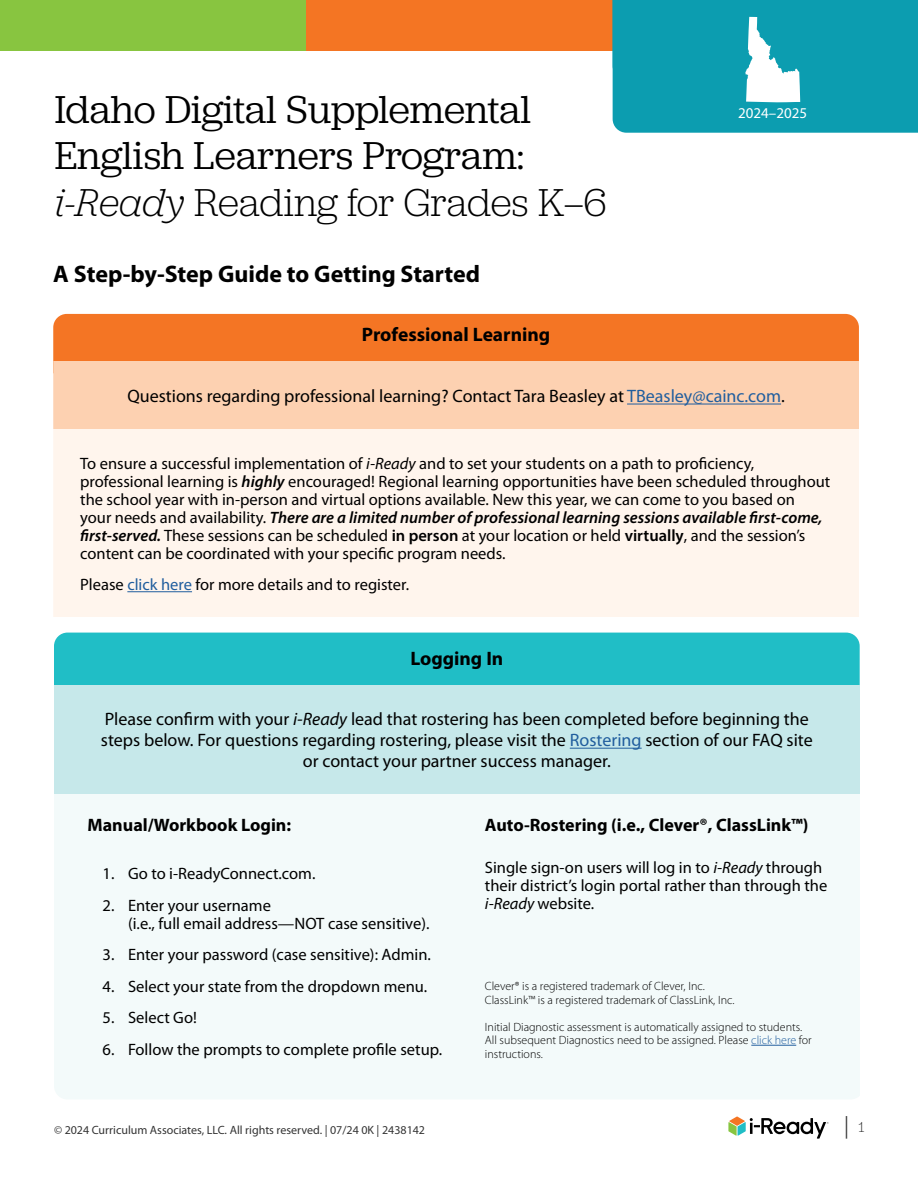
<style>
.page{position:relative;width:918px;height:1188px;background:#fff}
.page>*{position:absolute;margin:0;border:0;box-sizing:border-box;transform-origin:0 0}
.t1{font:40.5px/46.5px "Jubilat";letter-spacing:-.005em;color:#000}
.t2{font:300 27px "Jubilat";color:#000}
.t3{font:700 24px "Myriad Pro";color:#000}
.t4{font:700 19.5px "Myriad Pro";color:#000}
.t5{font:18px/21px "Myriad Pro";color:#000;text-align:center}
.t6{font:700 18px "Myriad Pro";color:#000}
.t7{font:16.5px/18px "Myriad Pro";color:#000}
.t8{font:15px "Myriad Pro";color:#fff}
.t9{font:300 12px/13.5px "Myriad Pro";color:#000}
.t10{font:12px "Myriad Pro";color:#000}
.s1{font-weight:300;font-style:italic}
.s2{font-weight:300}
.s3{color:#215e9e}
.s4{font-style:italic}
.s5{font-weight:600;font-style:italic}
.s6{font-weight:600}
.s7{font-size:15px}
</style>
<div class="page">
<svg style="left:728px;top:1116px;width:101px;height:23px"></svg>
<div style="left:0;top:0;width:307px;height:50px;background:#88c540"></div>
<div style="left:307px;top:0;width:306px;height:50px;background:#f47523"></div>
<svg style="left:613px;top:0;width:305px;height:133px"></svg>
<div style="left:53px;top:314px;width:806px;height:48px;background:#f47524"></div>
<div style="left:53px;top:362px;width:806px;height:67px;background:#fdd1b1"></div>
<div style="left:53px;top:429px;width:806px;height:188px;background:#fff5ed"></div>
<hr style="left:627px;top:404px;width:154px;height:1px;background:#215e9e">
<hr style="left:127px;top:591px;width:65px;height:1px;background:#215e9e">
<div style="left:54px;top:633px;width:806px;height:52px;background:#20bec6"></div>
<div style="left:54px;top:685px;width:806px;height:109px;background:#c6e8ea"></div>
<div style="left:54px;top:794px;width:806px;height:306px;background:#f3fafa"></div>
<hr style="left:570px;top:748px;width:72px;height:1px;background:#215e9e">
<hr style="left:751px;top:1045px;width:45px;height:1px;background:#215e9e">
<h1 class="t1" style="left:55px;top:85px;width:553px">Idaho Digital Supplemental<br>English Learners Program: <span class="s1">i-Ready</span> <span class="s2">Reading for Grades K–6</span></h1>
<h3 class="t3" style="left:53px;top:260px;width:428px">A Step-by-Step Guide to Getting Started</h3>
<p class="t4" style="left:362px;top:324px;width:190px">Professional Learning</p>
<p class="t8" style="left:738px;top:105px;width:71px">2024–2025</p>
<p class="t5" style="left:127px;top:386px;width:659px">Questions regarding professional learning? Contact Tara Beasley at <span class="s3">TBeasley@cainc.com</span>.</p>
<p class="t7" style="left:80px;top:454px;width:752px">To ensure a successful implementation of <span class="s4">i-Ready</span> and to set your students on a path to proficiency, professional learning is <span class="s5">highly</span> encouraged! Regional learning opportunities have been scheduled throughout the school year with in-person and virtual options available. New this year, we can come to you based on<br>your needs and availability. <span class="s5">There are a limited number of professional learning sessions available first-come, first-served.</span> These sessions can be scheduled <span class="s6">in person</span> at your location or held <span class="s6">virtually</span>, and the session’s content can be coordinated with your specific program needs.</p>
<p class="t7" style="left:80px;top:576px;width:330px">Please <span class="s3">click here</span> for more details and to register.</p>
<p class="t4" style="left:410px;top:647px;width:94px">Logging In</p>
<p class="t5" style="left:101px;top:709px;width:713px">Please confirm with your <span class="s4">i-Ready</span> lead that rostering has been completed before beginning the steps below. For questions regarding rostering, please visit the <span class="s3">Rostering</span> section of our FAQ site or contact your partner success manager.</p>
<p class="t6" style="left:88px;top:815px;width:205px">Manual/Workbook Login:</p>
<p class="t7" style="left:103px;top:865px;width:214px">1. Go to i-ReadyConnect.com.</p>
<p class="t7" style="left:128px;top:897px;width:303px;text-indent:-25px">2. Enter your username<br>(i.e., full email address—NOT case sensitive).</p>
<p class="t7" style="left:103px;top:946px;width:330px">3. Enter your password (case sensitive): Admin.</p>
<p class="t7" style="left:103px;top:978px;width:326px">4. Select your state from the dropdown menu.</p>
<p class="t7" style="left:103px;top:1009px;width:96px">5. Select Go!</p>
<p class="t7" style="left:103px;top:1041px;width:341px">6. Follow the prompts to complete profile setup.</p>
<p class="t6" style="left:485px;top:815px;width:325px">Auto-Rostering (i.e., Clever®, ClassLink™)</p>
<p class="t7" style="left:485px;top:859px;width:344px">Single sign-on users will log in to <span class="s4">i-Ready</span> through their district’s login portal rather than through the <span class="s4">i-Ready</span> website.</p>
<p class="t9" style="left:485px;top:979px;width:251px">Clever® is a registered trademark of Clever, Inc.<br>ClassLink™ is a registered trademark of ClassLink, Inc.</p>
<p class="t9" style="left:485px;top:1020px;width:328px">Initial Diagnostic assessment is automatically assigned to students.<br>All subsequent Diagnostics need to be assigned. Please <span class="s3">click here</span> for instructions.</p>
<p class="t10" style="left:54px;top:1123px;width:373px">© 2024 Curriculum Associates, LLC. All rights reserved. | 07/24 0K | 2438142</p>
<h2 class="t2" style="left:845px;top:1108px;width:21px">| <span class="s7">1</span></h2>
</div>
